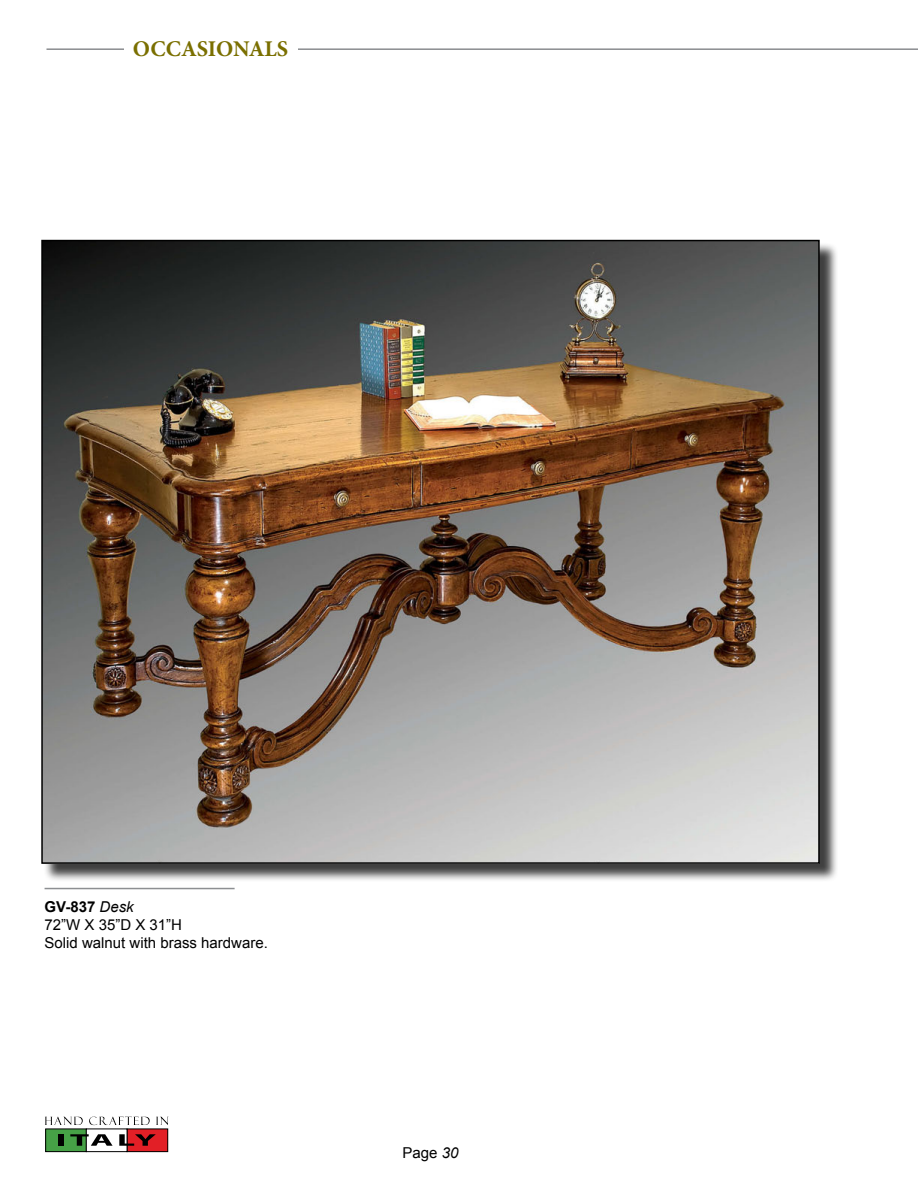
<style>
.page{position:relative;width:918px;height:1188px;background:#fff}
.page>*{position:absolute;margin:0;border:0;box-sizing:border-box;transform-origin:0 0}
.t1{font:700 22.5px "Minion Pro";letter-spacing:-.005em;color:#7a6f00}
.t2{font:15px "Arial";color:#000}
.t3{font:700 15px "Arial";color:#000}
.s1{font-weight:400;font-style:italic}
.s2{font-style:italic}
</style>
<div class="page">
<hr style="left:46px;top:48px;width:872px;height:2px;background:#8a8c8f">
<div style="left:125px;top:37px;width:173px;height:23px;background:#fff"></div>
<div style="left:46px;top:1129px;width:40px;height:23px;background:#46a146"></div>
<div style="left:45px;top:1128px;width:42px;height:24px;border:1px solid #000"></div>
<div style="left:127px;top:1129px;width:41px;height:23px;background:#e21f26"></div>
<div style="left:127px;top:1128px;width:41px;height:24px;border:1px solid #000"></div>
<div style="left:86px;top:1128px;width:41px;height:24px;border:1px solid #000"></div>
<svg style="left:45px;top:1117px;width:38px;height:8px"></svg>
<svg style="left:89px;top:1116px;width:61px;height:9px"></svg>
<svg style="left:156px;top:1117px;width:12px;height:8px"></svg>
<div style="left:59px;top:1134px;width:5px;height:12px;background:#000"></div>
<svg style="left:70px;top:1134px;width:43px;height:12px"></svg>
<svg style="left:119px;top:1134px;width:37px;height:12px"></svg>
<hr style="left:45px;top:888px;width:190px;height:1px;background:#8d8f92">
<div style="left:44px;top:242px;width:794px;height:640px;background:#000;opacity:.75"></div>
<img style="left:44px;top:243px;width:773px;height:618px">
<h1 class="t1" style="left:133px;top:33px;width:157px">OCCASIONALS</h1>
<p class="t3" style="left:45px;top:897px;width:91px">GV-837 <span class="s1">Desk</span></p>
<p class="t2" style="left:45px;top:915px;width:139px">72”W X 35”D X 31”H</p>
<p class="t2" style="left:45px;top:933px;width:225px">Solid walnut with brass hardware.</p>
<p class="t2" style="left:403px;top:1143px;width:57px">Page <span class="s2">30</span></p>
</div>
